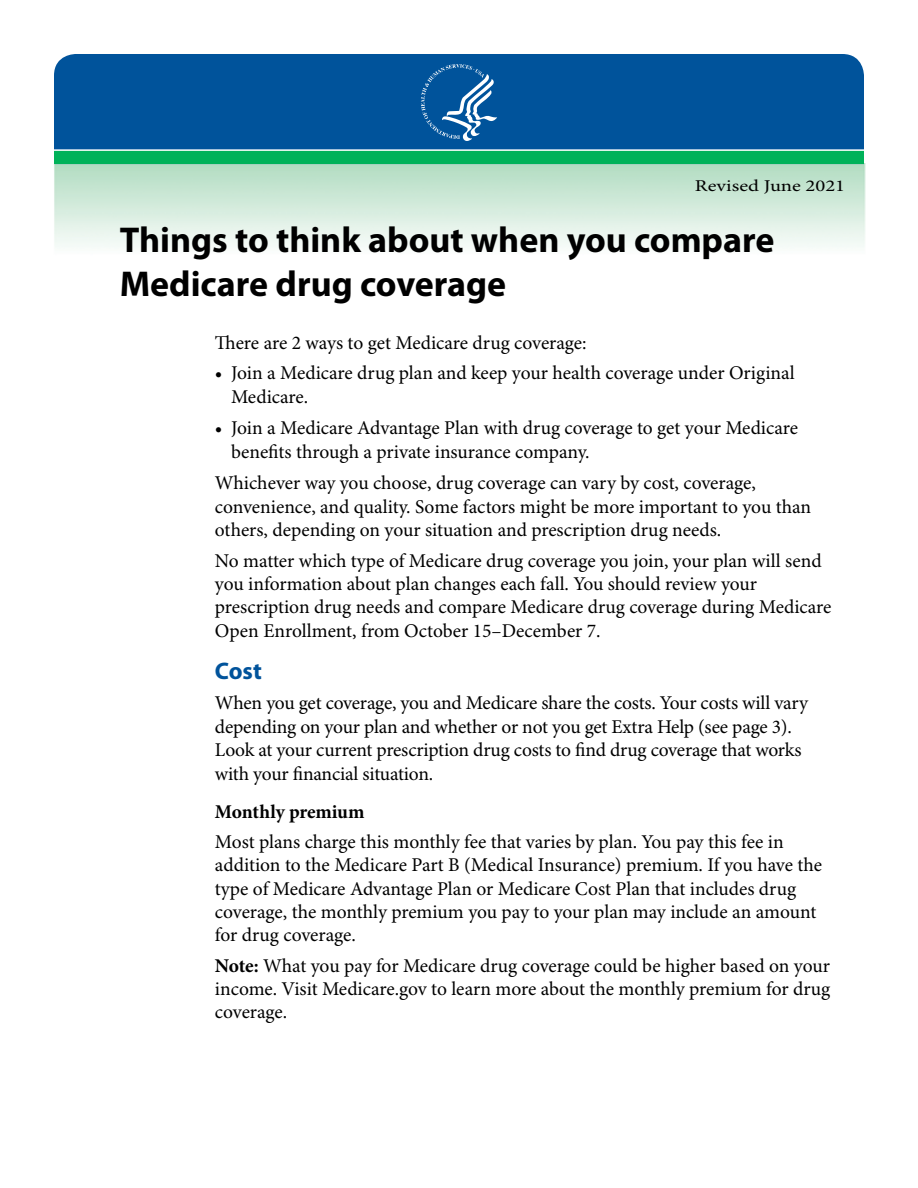
<style>
.page{position:relative;width:918px;height:1188px;background:#fff}
.page>*{position:absolute;margin:0;border:0;box-sizing:border-box;transform-origin:0 0}
.t1{font:700 36px/43.2px "Myriad Pro";color:#000}
.Fact_Sheet_Subheader{font:700 24px "Myriad Pro";color:#00539b}
.Fact_Sheet_Text_Last{font:19.5px/23.4px "Minion Pro";letter-spacing:-.01em;color:#000}
.Fact_Sheet_Text{font:19.5px/23.4px "Minion Pro";color:#000}
.Fact_Sheet_Text_Last-2{font:700 19.5px "Minion Pro";letter-spacing:-.01em;color:#000}
.t2{font:16.5px "Minion Pro";color:#000;scale:1.25 1}
.s1{font-weight:700}
</style>
<div class="page">
<div style="left:54px;top:54px;width:810px;height:95px;background:#00539b"></div>
<div style="left:54px;top:150px;width:810px;height:14px;background:#00b259"></div>
<hr style="left:54px;top:149px;width:810px;height:2px;background:#fff">
<svg style="left:421px;top:64px;width:76px;height:77px;background:#2a6fab"></svg>
<p class="t2" style="left:695px;top:176px;width:122px">Revised June 2021</p>
<h1 class="t1" style="left:120px;top:219px;width:656px">Things to think about when you compare<br>Medicare drug coverage</h1>
<h1 class="Fact_Sheet_Text" style="left:215px;top:332px;width:373px">There are 2 ways to get Medicare drug coverage:</h1>
<p class="Fact_Sheet_Text_Last" style="left:231px;top:362px;width:565px;text-indent:-16px">• Join a Medicare drug plan and keep your health coverage under Original<br>Medicare.</p>
<p class="Fact_Sheet_Text_Last" style="left:231px;top:417px;width:569px;text-indent:-16px">• Join a Medicare Advantage Plan with drug coverage to get your Medicare benefits through a private insurance company.</p>
<h1 class="Fact_Sheet_Text" style="left:215px;top:472px;width:598px">Whichever way you choose, drug coverage can vary by cost, coverage, convenience, and quality. Some factors might be more important to you than others, depending on your situation and prescription drug needs.</h1>
<h1 class="Fact_Sheet_Text" style="left:215px;top:549px;width:618px">No matter which type of Medicare drug coverage you join, your plan will send you information about plan changes each fall. You should review your prescription drug needs and compare Medicare drug coverage during Medicare Open Enrollment, from October 15–December 7.</h1>
<h2 class="Fact_Sheet_Subheader" style="left:215px;top:657px;width:48px">Cost</h2>
<h3 class="Fact_Sheet_Text_Last" style="left:215px;top:692px;width:595px">When you get coverage, you and Medicare share the costs. Your costs will vary depending on your plan and whether or not you get Extra Help (see page 3).<br>Look at your current prescription drug costs to find drug coverage that works with your financial situation.</h3>
<h3 class="Fact_Sheet_Text_Last-2" style="left:215px;top:800px;width:151px">Monthly premium</h3>
<h3 class="Fact_Sheet_Text_Last" style="left:215px;top:831px;width:609px">Most plans charge this monthly fee that varies by plan. You pay this fee in addition to the Medicare Part B (Medical Insurance) premium. If you have the type of Medicare Advantage Plan or Medicare Cost Plan that includes drug coverage, the monthly premium you pay to your plan may include an amount for drug coverage.</h3>
<h3 class="Fact_Sheet_Text_Last" style="left:215px;top:954px;width:617px;text-align:justify"><span class="s1">Note:</span> What you pay for Medicare drug coverage could be higher based on your income. Visit Medicare.gov to learn more about the monthly premium for drug coverage.</h3>
</div>
